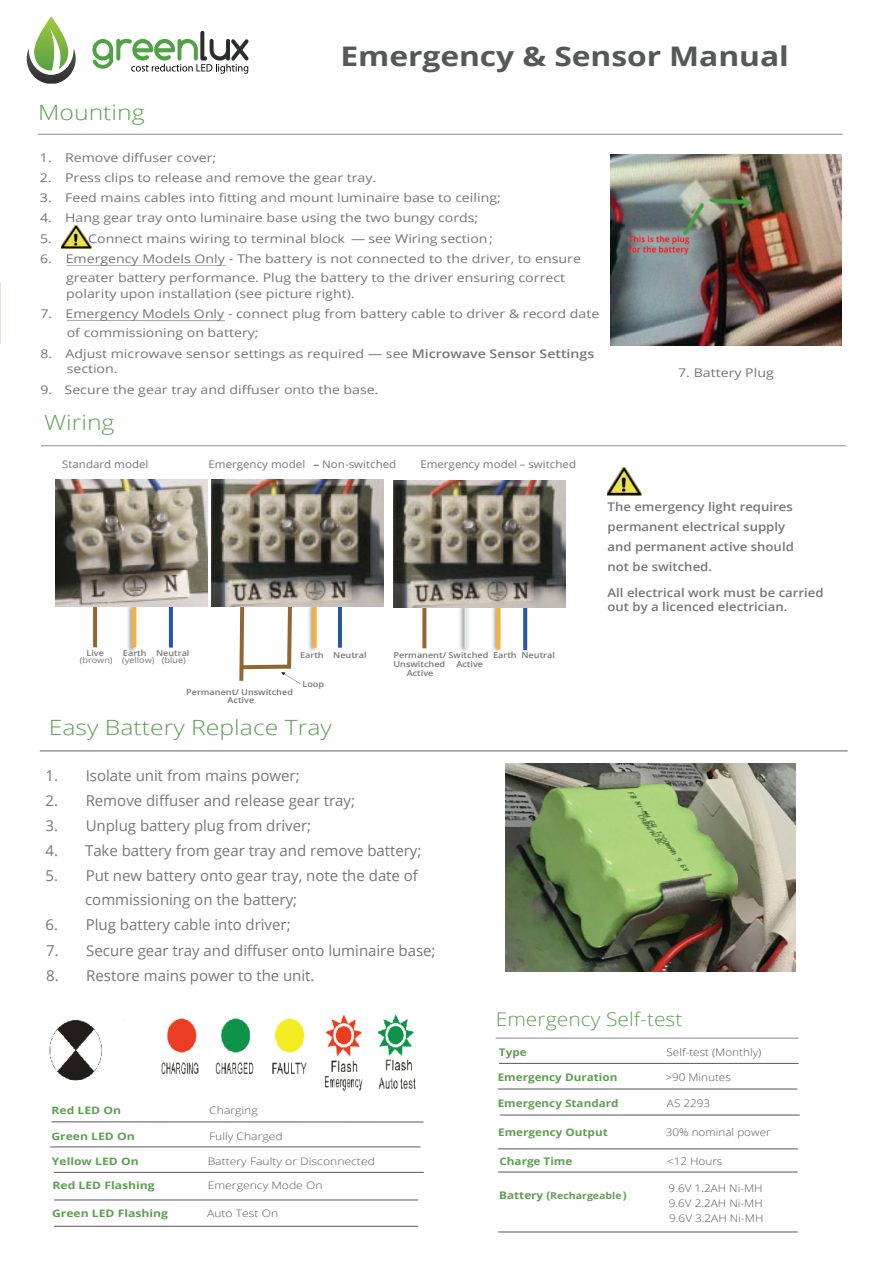
<style>
.page{position:relative;width:893px;height:1263px;background:#fff}
.page>*{position:absolute;margin:0;border:0;box-sizing:border-box;transform-origin:0 0}
.t1{font:700 27px "Open Sans";letter-spacing:-.005em;color:#565757;scale:1.18 1}
.t2{font:300 21px "Open Sans";color:#5da051;scale:1.18 1}
.t3{font:300 18.9px "Open Sans";color:#5da051;scale:1.12 1}
.t4{font:15px/25.2px "Open Sans";color:#75777a}
.t5{font:12px/19.2px "Open Sans";color:#757679;scale:1.18 1}
.t6{font:600 12px/20.1px "Open Sans";color:#757679;scale:1.1 1}
.t7{font:300 10.5px/14.7px "Open Sans";color:#57585a;text-align:justify;scale:1.12 1}
.t8{font:10.5px "Open Sans";color:#757679;scale:1.1 1}
.t9{font:700 10.5px "Open Sans";color:#5da051;scale:1.12 1}
.t10{font:300 10.2px "Open Sans";color:#57585a;scale:1.19 1}
.t11{font:700 10.2px "Open Sans";color:#5da051;scale:1.19 1}
.t12{font:700 9.45px "Open Sans";color:#5da051;scale:1.12 1}
.t13{font:600 8.1px "Open Sans";color:#757679;scale:1.12 1}
.t14{font:8.1px "Open Sans";letter-spacing:-.005em;color:#757679;scale:1.12 1}
.s1{font-weight:600}
.s2{font-family:"Arial Narrow";font-weight:700}
.s3{font-size:10.5px}
</style>
<div class="page">
<svg style="left:93px;top:606px;width:4px;height:41px"></svg>
<img style="left:124px;top:606px;width:15px;height:46px">
<svg style="left:132px;top:606px;width:4px;height:41px"></svg>
<svg style="left:169px;top:606px;width:4px;height:42px"></svg>
<img style="left:305px;top:606px;width:15px;height:45px">
<svg style="left:313px;top:606px;width:4px;height:42px"></svg>
<hr style="left:338px;top:605px;width:4px;height:43px;background:#2556a6">
<svg style="left:236px;top:606px;width:64px;height:78px"></svg>
<svg style="left:422px;top:607px;width:4px;height:41px"></svg>
<img style="left:489px;top:607px;width:15px;height:44px">
<svg style="left:496px;top:607px;width:4px;height:43px"></svg>
<svg style="left:523px;top:607px;width:4px;height:43px"></svg>
<img style="left:456px;top:607px;width:15px;height:44px">
<hr style="left:465px;top:605px;width:4px;height:43px;background:#e7e8e9">
<img style="left:607px;top:468px;width:34px;height:27px">
<hr style="left:38px;top:134px;width:805px;height:1px;background:#a4a7ab">
<hr style="left:66px;top:265px;width:160px;height:1px;background:#757679">
<hr style="left:67px;top:320px;width:158px;height:1px;background:#757679">
<img style="left:61px;top:226px;width:30px;height:22px">
<img style="left:212px;top:480px;width:171px;height:126px">
<img style="left:393px;top:481px;width:172px;height:126px">
<img style="left:55px;top:480px;width:152px;height:126px">
<img style="left:610px;top:155px;width:232px;height:190px">
<svg style="left:27px;top:16px;width:49px;height:68px"></svg>
<svg style="left:92px;top:31px;width:156px;height:43px"></svg>
<hr style="left:41px;top:445px;width:805px;height:1px;background:#a4a7ab">
<hr style="left:40px;top:750px;width:808px;height:2px;background:#939598">
<img style="left:506px;top:764px;width:290px;height:207px">
<img style="left:49px;top:1015px;width:367px;height:76px">
<hr style="left:496px;top:1037px;width:303px;height:2px;background:#a4a7ab">
<hr style="left:499px;top:1063px;width:300px;height:1px;background:#57585a">
<hr style="left:498px;top:1148px;width:300px;height:1px;background:#57585a">
<hr style="left:498px;top:1089px;width:299px;height:1px;background:#57585a">
<hr style="left:498px;top:1172px;width:300px;height:1px;background:#57585a">
<hr style="left:500px;top:1115px;width:300px;height:1px;background:#57585a">
<hr style="left:498px;top:1232px;width:300px;height:1px;background:#57585a">
<hr style="left:51px;top:1121px;width:372px;height:1px;background:#57585a">
<hr style="left:50px;top:1147px;width:370px;height:1px;background:#57585a">
<hr style="left:54px;top:1200px;width:364px;height:1px;background:#57585a">
<hr style="left:54px;top:1172px;width:370px;height:1px;background:#57585a">
<hr style="left:54px;top:1226px;width:364px;height:1px;background:#57585a">
<h1 class="t1" style="left:340px;top:37px;width:381px">Emergency &amp; Sensor Manual</h1>
<h2 class="t2" style="left:38px;top:98px;width:92px">Mounting</h2>
<p class="t5" style="left:40px;top:148px;width:151px">1. Remove diffuser cover;</p>
<p class="t5" style="left:40px;top:168px;width:287px">2. Press clips to release and remove the gear tray.</p>
<p class="t5" style="left:40px;top:187px;width:392px">3. Feed mains cables into fitting and mount luminaire base to ceiling;</p>
<p class="t5" style="left:40px;top:207px;width:373px;line-height:20.5px">4. Hang gear tray onto luminaire base using the two bungy cords;<br>5.</p>
<p class="t5" style="left:88px;top:228px;width:344px">Connect mains wiring to terminal block — see Wiring section;</p>
<p class="t5" style="left:66px;top:248px;width:438px;text-indent:-26px">6. Emergency Models Only - The battery is not connected to the driver, to ensure greater battery performance. Plug the battery to the driver ensuring correct</p>
<p class="t5" style="left:67px;top:304px;width:453px;text-indent:-26px">7. Emergency Models Only - connect plug from battery cable to driver &amp; record date of commissioning on battery;</p>
<p class="t5" style="left:67px;top:345px;width:449px;line-height:15.8px;text-indent:-26px">8. Adjust microwave sensor settings as required — see <span class="s1">Microwave Sensor Settings </span>section.</p>
<p class="t5" style="left:41px;top:379px;width:288px">9. Secure the gear tray and diffuser onto the base.</p>
<p class="t5" style="left:66px;top:284px;width:246px">polarity upon installation (see picture right).</p>
<h2 class="t2" style="left:44px;top:408px;width:61px">Wiring</h2>
<p class="t8" style="left:62px;top:457px;width:80px">Standard model</p>
<p class="t8" style="left:209px;top:457px;width:89px">Emergency model</p>
<p class="t8" style="left:314px;top:457px;width:76px"><span class="s2">–</span> Non-switched</p>
<p class="t8" style="left:420px;top:457px;width:143px">Emergency model – switched</p>
<p class="t5" style="left:678px;top:362px;width:83px">7. Battery Plug</p>
<p class="t6" style="left:607px;top:496px;width:171px">The emergency light requires permanent electrical supply and permanent active should not be switched.</p>
<p class="t6" style="left:607px;top:585px;width:198px;line-height:14.4px">All electrical work must be carried out by a licenced electrician.</p>
<p class="t13" style="left:87px;top:648px;width:17px">Live</p>
<p class="t13" style="left:123px;top:648px;width:61px">Earth Neutral</p>
<p class="t13" style="left:300px;top:650px;width:61px">Earth Neutral</p>
<p class="t13" style="left:186px;top:686px;width:97px">Permanent/ Unswitched</p>
<p class="t14" style="left:80px;top:654px;width:96px">(brown) (yellow) (blue)</p>
<p class="t13" style="left:302px;top:678px;width:21px">Loop</p>
<p class="t13" style="left:228px;top:695px;width:25px">Active</p>
<h2 class="t2" style="left:49px;top:713px;width:241px">Easy Battery Replace Tray</h2>
<p class="t13" style="left:393px;top:650px;width:146px">Permanent/ Switched Earth Neutral</p>
<p class="t13" style="left:393px;top:659px;width:48px">Unswitched</p>
<p class="t13" style="left:456px;top:658px;width:25px">Active</p>
<p class="t13" style="left:407px;top:667px;width:25px">Active</p>
<p class="t4" style="left:46px;top:762px;width:255px">1. Isolate unit from mains power;</p>
<p class="t4" style="left:46px;top:787px;width:311px">2. Remove diffuser and release gear tray;</p>
<p class="t4" style="left:46px;top:812px;width:267px">3. Unplug battery plug from driver;<br>4.</p>
<p class="t4" style="left:85px;top:864px;width:334px;line-height:23.7px;text-indent:-39px">5. Put new battery onto gear tray, note the date of commissioning on the battery;</p>
<p class="t4" style="left:46px;top:912px;width:247px">6. Plug battery cable into driver;</p>
<p class="t4" style="left:85px;top:838px;width:338px">Take battery from gear tray and remove battery;</p>
<p class="t4" style="left:46px;top:937px;width:391px">7. Secure gear tray and diffuser onto luminaire base;</p>
<p class="t4" style="left:46px;top:962px;width:270px">8. Restore mains power to the unit.</p>
<h3 class="t3" style="left:496px;top:1006px;width:168px">Emergency Self-test</h3>
<p class="t9" style="left:499px;top:1044px;width:26px">Type</p>
<p class="t7" style="left:667px;top:1044px;width:86px">Self-test (Monthly)</p>
<p class="t11" style="left:51px;top:1103px;width:60px">Red LED On</p>
<p class="t10" style="left:209px;top:1104px;width:42px">Charging</p>
<p class="t11" style="left:51px;top:1128px;width:72px">Green LED On</p>
<p class="t10" style="left:209px;top:1129px;width:63px">Fully Charged</p>
<p class="t11" style="left:53px;top:1178px;width:87px">Red LED Flashing</p>
<p class="t11" style="left:52px;top:1154px;width:74px">Yellow LED On</p>
<p class="t10" style="left:208px;top:1154px;width:142px">Battery Faulty or Disconnected</p>
<p class="t10" style="left:208px;top:1178px;width:98px">Emergency Mode On</p>
<p class="t11" style="left:52px;top:1206px;width:99px">Green LED Flashing</p>
<p class="t10" style="left:207px;top:1206px;width:61px">Auto Test On</p>
<p class="t9" style="left:498px;top:1070px;width:108px">Emergency Duration</p>
<p class="t7" style="left:665px;top:1070px;width:60px">&gt;90 Minutes</p>
<p class="t9" style="left:498px;top:1096px;width:109px">Emergency Standard</p>
<p class="t7" style="left:667px;top:1096px;width:40px">AS 2293</p>
<p class="t9" style="left:498px;top:1125px;width:99px">Emergency Output</p>
<p class="t7" style="left:666px;top:1125px;width:95px">30% nominal power</p>
<p class="t9" style="left:499px;top:1154px;width:67px">Charge Time</p>
<p class="t7" style="left:667px;top:1154px;width:51px">&lt;12 Hours</p>
<p class="t12" style="left:499px;top:1189px;width:115px"><span class="s3">Battery (</span>Rechargeable<span class="s3">)</span></p>
<p class="t7" style="left:669px;top:1181px;width:86px">9.6V 1.2AH Ni-MH 9.6V 2.2AH Ni-MH 9.6V 3.2AH Ni-MH</p>
</div>
